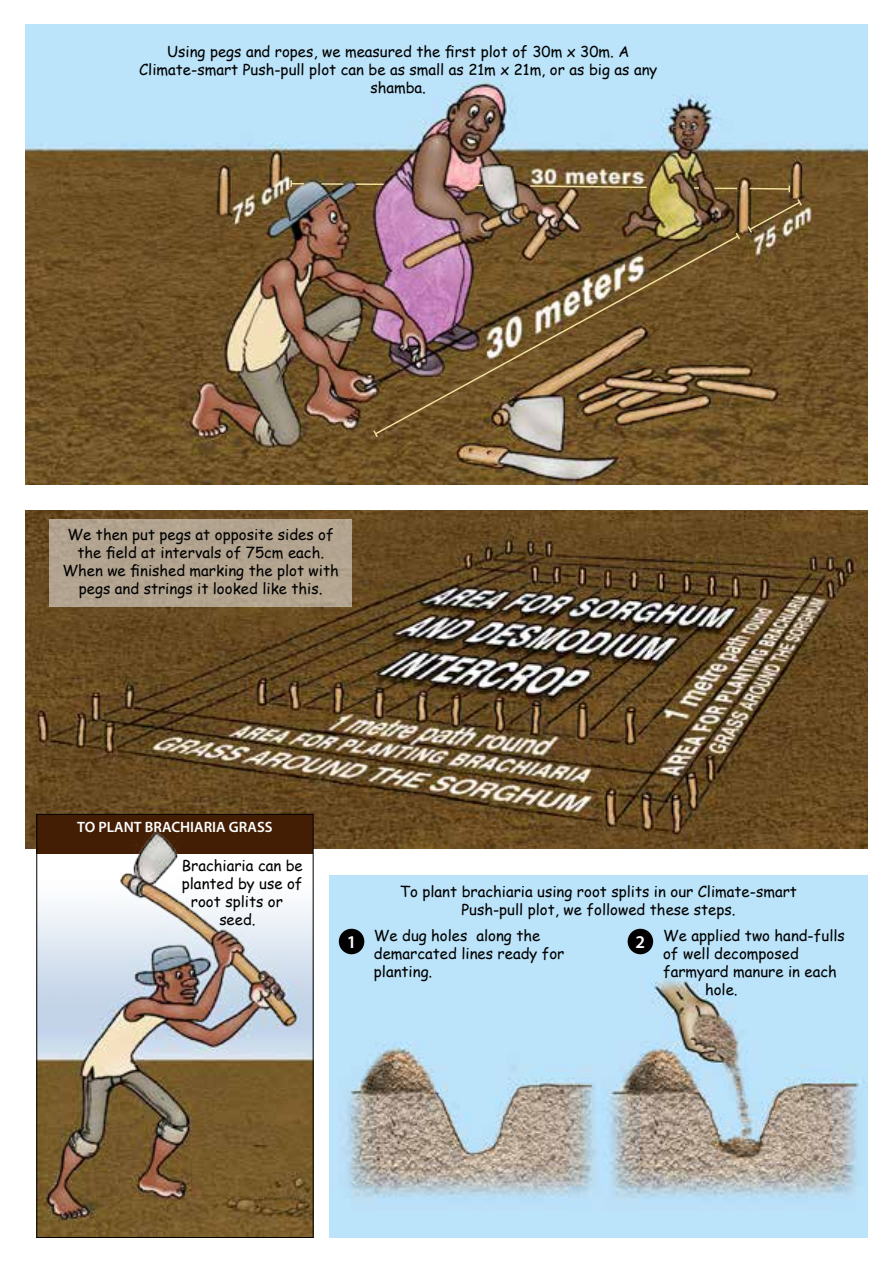
<style>
.page{position:relative;width:893px;height:1263px;background:#fff}
.page>*{position:absolute;margin:0;border:0;box-sizing:border-box;transform-origin:0 0}
.t1{font:600 18px "Myriad Pro";color:#fff}
.t2{font:15px/18px "Comic Sans MS";color:#000;text-align:center}
.t3{font:600 15px "Myriad Pro";color:#fff}
</style>
<div class="page">
<img style="left:26px;top:510px;width:841px;height:338px">
<img style="left:26px;top:25px;width:841px;height:460px">
<img style="left:374px;top:234px;width:366px;height:202px">
<svg style="left:372px;top:429px;width:7px;height:10px"></svg>
<img style="left:714px;top:186px;width:89px;height:55px">
<svg style="left:529px;top:184px;width:119px;height:5px"></svg>
<hr style="left:355px;top:183px;width:29px;height:2px;background:#f0df9f">
<svg style="left:290px;top:180px;width:14px;height:7px"></svg>
<hr style="left:321px;top:183px;width:22px;height:2px;background:#f0df9f">
<div style="left:49px;top:520px;width:303px;height:87px;background:#b2a48f"></div>
<img style="left:38px;top:816px;width:274px;height:420px">
<div style="left:36px;top:814px;width:278px;height:424px;border:1px solid #000"></div>
<img style="left:329px;top:875px;width:538px;height:362px">
<div style="left:339px;top:929px;width:25px;height:25px;background:#000;border-radius:50%"></div>
<div style="left:628px;top:929px;width:25px;height:25px;background:#000;border-radius:50%"></div>
<p class="t2" style="left:139px;top:42px;width:520px">Using pegs and ropes, we measured the first plot of 30m x 30m. A<br>Climate‑smart Push-pull plot can be as small as 21m x 21m, or as big as any shamba.</p>
<p class="t2" style="left:63px;top:525px;width:278px">We then put pegs at opposite sides of the field at intervals of 75cm each.<br>When we finished marking the plot with pegs and strings it looked like this.</p>
<p class="t3" style="left:77px;top:818px;width:197px">TO PLANT BRACHIARIA GRASS</p>
<p class="t2" style="left:182px;top:856px;width:122px">Brachiaria can be</p>
<p class="t2" style="left:182px;top:874px;width:122px">planted by use of</p>
<p class="t2" style="left:191px;top:892px;width:94px">root splits or</p>
<p class="t2" style="left:219px;top:910px;width:38px">seed.</p>
<p class="t2" style="left:400px;top:882px;width:399px">To plant brachiaria using root splits in our Climate-smart<br>Push-pull plot, we followed these steps.</p>
<p class="t2" style="left:374px;top:926px;width:192px;text-align:left">We dug holes along the demarcated lines ready for planting.</p>
<p class="t2" style="left:663px;top:926px;width:183px">We applied two hand‑fulls</p>
<p class="t1" style="left:347px;top:931px;width:11px">1</p>
<p class="t1" style="left:636px;top:931px;width:11px">2</p>
<p class="t2" style="left:663px;top:944px;width:137px">of well decomposed</p>
<p class="t2" style="left:663px;top:962px;width:175px">farmyard manure in each</p>
<p class="t2" style="left:705px;top:980px;width:34px">hole.</p>
</div>
